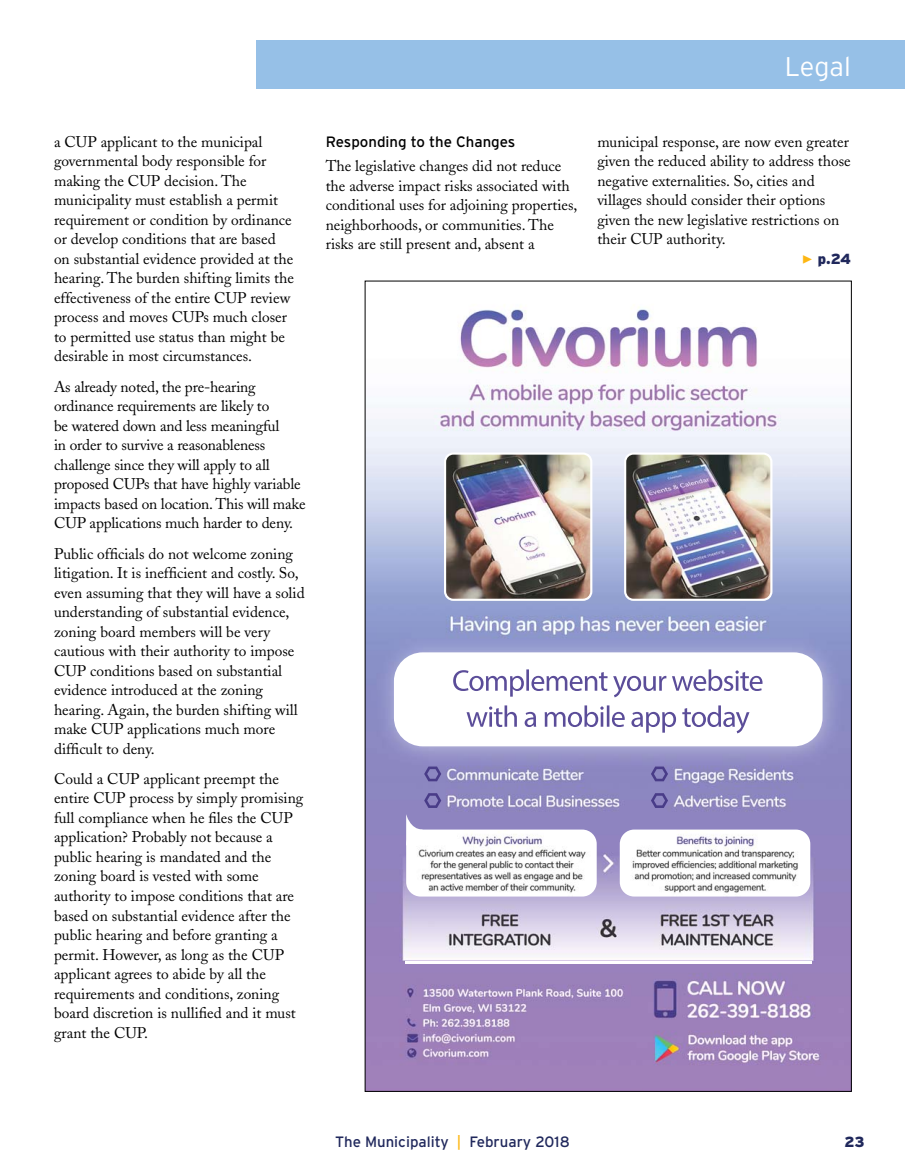
<style>
.page{position:relative;width:905px;height:1175px;background:#fff}
.page>*{position:absolute;margin:0;border:0;box-sizing:border-box;transform-origin:0 0}
.t1{font:300 27px "Interstate";color:#fff}
.t2{font:15.3px/19.5px "Adobe Caslon";color:#000}
.t3{font:15px "Interstate";color:#20285c}
.t4{font:15px "Interstate";color:#000}
.t5{font:900 14.7px "Interstate";color:#20285c}
.s1{font-family:"Minion Pro";font-weight:400;font-size:18px;color:#fdb714}
.s2{color:#fdb714}
</style>
<div class="page">
<div style="left:256px;top:40px;width:648px;height:49px;background:#96c0e7"></div>
<img style="left:366px;top:307px;width:483px;height:782px">
<img style="left:444px;top:452px;width:148px;height:149px">
<img style="left:446px;top:454px;width:144px;height:144px">
<img style="left:624px;top:452px;width:148px;height:149px">
<img style="left:626px;top:454px;width:144px;height:144px">
<img style="left:394px;top:652px;width:428px;height:94px">
<img style="left:453px;top:669px;width:309px;height:22px">
<img style="left:489px;top:705px;width:245px;height:27px">
<img style="left:424px;top:766px;width:17px;height:15px">
<img style="left:424px;top:793px;width:17px;height:15px">
<img style="left:651px;top:766px;width:17px;height:15px">
<img style="left:651px;top:793px;width:17px;height:15px">
<img style="left:405px;top:961px;width:406px;height:2px">
<img style="left:406px;top:829px;width:190px;height:67px">
<img style="left:406px;top:814px;width:17px;height:31px">
<img style="left:619px;top:829px;width:191px;height:67px">
<h1 class="t1" style="left:784px;top:51px;width:68px">Legal</h1>
<p class="t2" style="left:54px;top:132px;width:241px">a CUP applicant to the municipal governmental body responsible for making the CUP decision. The municipality must establish a permit requirement or condition by ordinance or develop conditions that are based on substantial evidence provided at the hearing. The burden shifting limits the effectiveness of the entire CUP review process and moves CUPs much closer to permitted use status than might be desirable in most circumstances.</p>
<p class="t2" style="left:54px;top:377px;width:253px">As already noted, the pre-hearing ordinance requirements are likely to<br>be watered down and less meaningful<br>in order to survive a reasonableness challenge since they will apply to all proposed CUPs that have highly variable impacts based on location. This will make CUP applications much harder to deny.</p>
<p class="t2" style="left:54px;top:544px;width:252px">Public officials do not welcome zoning litigation. It is inefficient and costly. So, even assuming that they will have a solid understanding of substantial evidence, zoning board members will be very cautious with their authority to impose CUP conditions based on substantial evidence introduced at the zoning hearing. Again, the burden shifting will make CUP applications much more difficult to deny.</p>
<p class="t2" style="left:54px;top:769px;width:251px">Could a CUP applicant preempt the entire CUP process by simply promising full compliance when he files the CUP application? Probably not because a public hearing is mandated and the zoning board is vested with some authority to impose conditions that are based on substantial evidence after the public hearing and before granting a permit. However, as long as the CUP applicant agrees to abide by all the requirements and conditions, zoning board discretion is nullified and it must grant the CUP.</p>
<p class="t4" style="left:326px;top:133px;width:191px">Responding to the Changes</p>
<p class="t2" style="left:326px;top:156px;width:253px">The legislative changes did not reduce the adverse impact risks associated with conditional uses for adjoining properties, neighborhoods, or communities. The risks are still present and, absent a</p>
<p class="t2" style="left:597px;top:132px;width:255px">municipal response, are now even greater given the reduced ability to address those negative externalities. So, cities and villages should consider their options given the new legislative restrictions on their CUP authority.</p>
<p class="t5" style="left:802px;top:251px;width:50px"><span class="s1">▶</span> p.24</p>
<p class="t3" style="left:335px;top:1133px;width:236px">The Municipality <span class="s2">|</span> February 2018</p>
<p class="t5" style="left:844px;top:1133px;width:21px">23</p>
</div>
